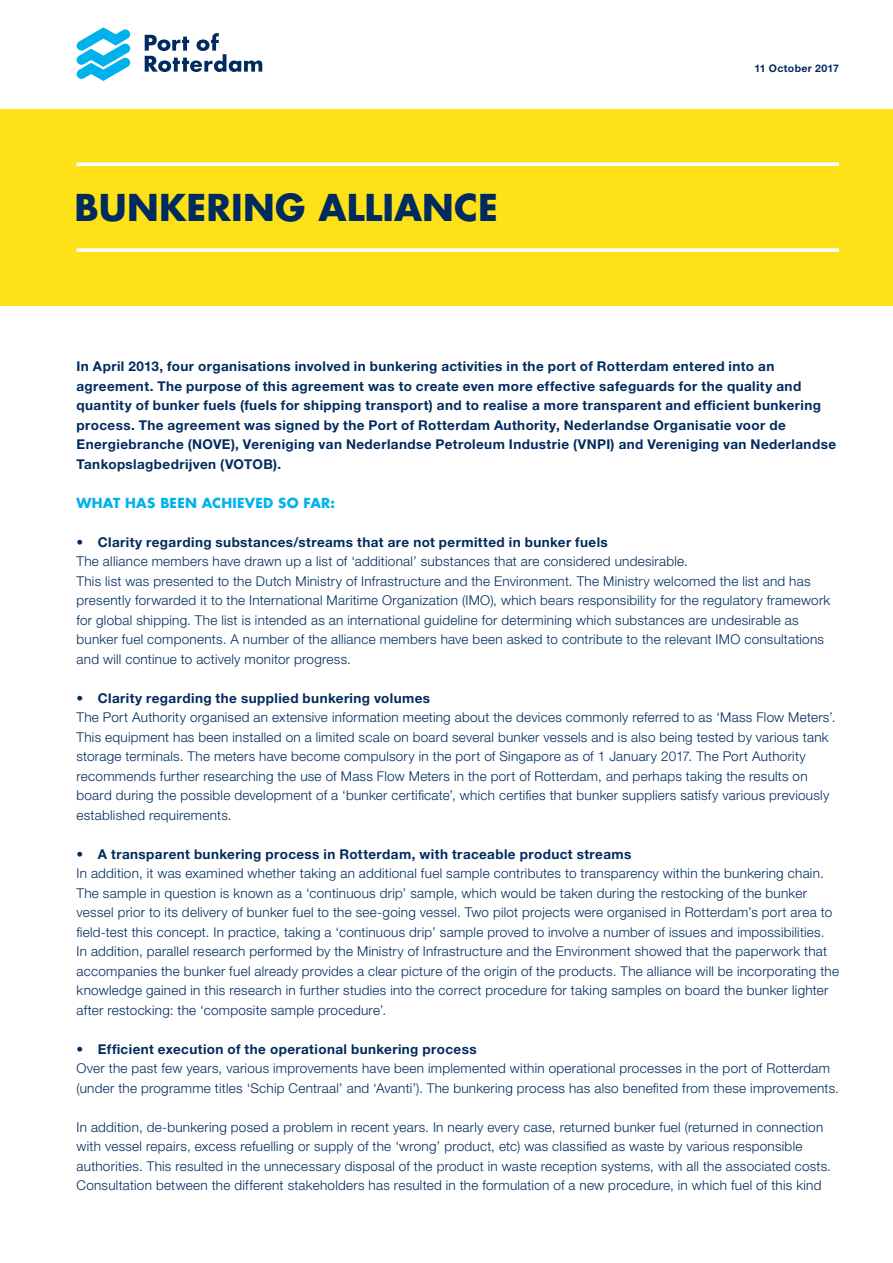
<style>
.page{position:relative;width:893px;height:1263px;background:#fff}
.page>*{position:absolute;margin:0;border:0;box-sizing:border-box;transform-origin:0 0}
.t1{font:700 36px "Futura Std";letter-spacing:.005em;color:#002b5f}
.t2{font:300 13.5px/19.5px "Helvetica Neue LT Std";letter-spacing:.02em;color:#002b5f}
.Normal__bullit{font:700 13.5px/19.5px "Helvetica Neue LT Std";letter-spacing:.03em;color:#002b5f}
.t3{font:700 13.5px "Futura Std";letter-spacing:.02em;color:#00b2ec}
.t4{font:700 10.5px "Helvetica Neue LT Std";letter-spacing:.035em;color:#002b5f}
</style>
<div class="page">
<div style="left:0;top:108px;width:893px;height:198px;background:#ffe117"></div>
<svg style="left:77px;top:162px;width:762px;height:4px;background:#fffbe5"></svg>
<svg style="left:77px;top:248px;width:762px;height:4px;background:#fffbe7"></svg>
<svg style="left:77px;top:27px;width:53px;height:54px"></svg>
<svg style="left:145px;top:33px;width:117px;height:39px"></svg>
<p class="t1" style="left:75px;top:183px;width:425px">BUNKERING ALLIANCE</p>
<p class="t4" style="left:755px;top:62px;width:86px">11 October 2017</p>
<p class="Normal__bullit" style="left:77px;top:356px;width:761px">In April 2013, four organisations involved in bunkering activities in the port of Rotterdam entered into an agreement. The purpose of this agreement was to create even more effective safeguards for the quality and quantity of bunker fuels (fuels for shipping transport) and to realise a more transparent and efficient bunkering process. The agreement was signed by the Port of Rotterdam Authority, Nederlandse Organisatie voor de Energiebranche (NOVE), Vereniging van Nederlandse Petroleum Industrie (VNPI) and Vereniging van Nederlandse Tankopslagbedrijven (VOTOB).</p>
<p class="t3" style="left:77px;top:494px;width:260px">WHAT HAS BEEN ACHIEVED SO FAR:</p>
<p class="Normal__bullit" style="left:77px;top:532px;width:533px">• Clarity regarding substances/streams that are not permitted in bunker fuels</p>
<p class="t2" style="left:77px;top:551px;width:613px">The alliance members have drawn up a list of ‘additional’ substances that are considered undesirable.</p>
<p class="t2" style="left:77px;top:571px;width:755px">This list was presented to the Dutch Ministry of Infrastructure and the Environment. The Ministry welcomed the list and has presently forwarded it to the International Maritime Organization (IMO), which bears responsibility for the regulatory framework for global shipping. The list is intended as an international guideline for determining which substances are undesirable as bunker fuel components. A number of the alliance members have been asked to contribute to the relevant IMO consultations and will continue to actively monitor progress.</p>
<p class="Normal__bullit" style="left:77px;top:688px;width:355px">• Clarity regarding the supplied bunkering volumes</p>
<p class="t2" style="left:77px;top:707px;width:761px">The Port Authority organised an extensive information meeting about the devices commonly referred to as ‘Mass Flow Meters’.<br>This equipment has been installed on a limited scale on board several bunker vessels and is also being tested by various tank storage terminals. The meters have become compulsory in the port of Singapore as of 1 January 2017. The Port Authority recommends further researching the use of Mass Flow Meters in the port of Rotterdam, and perhaps taking the results on board during the possible development of a ‘bunker certificate’, which certifies that bunker suppliers satisfy various previously established requirements.</p>
<p class="Normal__bullit" style="left:77px;top:844px;width:556px">• A transparent bunkering process in Rotterdam, with traceable product streams</p>
<p class="t2" style="left:77px;top:863px;width:749px">In addition, it was examined whether taking an additional fuel sample contributes to transparency within the bunkering chain.</p>
<p class="t2" style="left:77px;top:883px;width:764px">The sample in question is known as a ‘continuous drip’ sample, which would be taken during the restocking of the bunker vessel prior to its delivery of bunker fuel to the see-going vessel. Two pilot projects were organised in Rotterdam’s port area to field-test this concept. In practice, taking a ‘continuous drip’ sample proved to involve a number of issues and impossibilities.<br>In addition, parallel research performed by the Ministry of Infrastructure and the Environment showed that the paperwork that accompanies the bunker fuel already provides a clear picture of the origin of the products. The alliance will be incorporating the knowledge gained in this research in further studies into the correct procedure for taking samples on board the bunker lighter after restocking: the ‘composite sample procedure’.</p>
<p class="Normal__bullit" style="left:77px;top:1039px;width:402px">• Efficient execution of the operational bunkering process</p>
<p class="t2" style="left:77px;top:1058px;width:764px">Over the past few years, various improvements have been implemented within operational processes in the port of Rotterdam (under the programme titles ‘Schip Centraal’ and ‘Avanti’). The bunkering process has also benefited from these improvements.</p>
<p class="t2" style="left:77px;top:1117px;width:756px">In addition, de-bunkering posed a problem in recent years. In nearly every case, returned bunker fuel (returned in connection with vessel repairs, excess refuelling or supply of the ‘wrong’ product, etc) was classified as waste by various responsible authorities. This resulted in the unnecessary disposal of the product in waste reception systems, with all the associated costs.<br>Consultation between the different stakeholders has resulted in the formulation of a new procedure, in which fuel of this kind</p>
</div>
